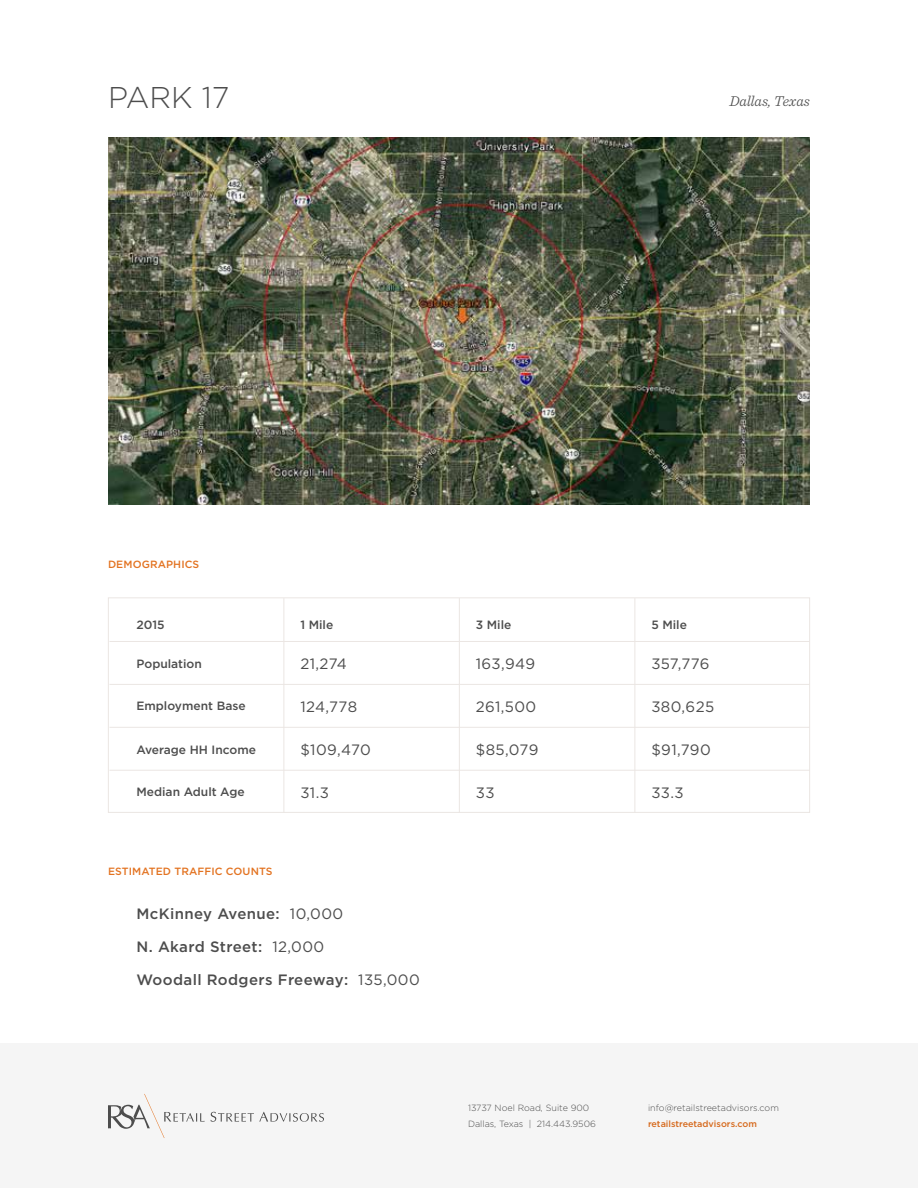
<style>
.page{position:relative;width:918px;height:1188px;background:#fff}
.page>*{position:absolute;margin:0;border:0;box-sizing:border-box;transform-origin:0 0}
.t1{font:300 30px "Gotham";color:#4d4d4d}
.t2{font:15px "Gotham";letter-spacing:.025em;color:#4d4d4d}
.t3{font:500 15px "Gotham";letter-spacing:.025em;color:#4d4d4d}
.t4{font:italic 300 15px "Sentinel";color:#4d4d4d}
.t5{font:500 12px "Gotham";color:#4d4d4d}
.t6{font:500 10.5px "Gotham";letter-spacing:.01em;color:#e37321}
.t7{font:300 9px/16.2px "Gotham";color:#4d4d4d}
.t8{font:500 9px "Gotham";color:#d6691c}
.s1{font-weight:400}
</style>
<div class="page">
<div style="left:0;top:1044px;width:918px;height:144px;background:#f5f5f5"></div>
<svg style="left:108px;top:1094px;width:216px;height:44px"></svg>
<img style="left:108px;top:137px;width:702px;height:367px">
<div style="left:108px;top:597px;width:702px;height:216px;border:1px solid #ebe6e3"></div>
<hr style="left:459px;top:598px;width:1px;height:215px;background:#ebe6e3">
<hr style="left:634px;top:598px;width:1px;height:215px;background:#ebe6e3">
<hr style="left:284px;top:598px;width:1px;height:215px;background:#ebe6e3">
<hr style="left:109px;top:641px;width:701px;height:1px;background:#ebe6e3">
<hr style="left:109px;top:684px;width:701px;height:1px;background:#ebe6e3">
<hr style="left:109px;top:727px;width:701px;height:1px;background:#ebe6e3">
<hr style="left:109px;top:770px;width:701px;height:1px;background:#ebe6e3">
<h1 class="t1" style="left:108px;top:78px;width:123px">PARK 17</h1>
<h2 class="t4" style="left:729px;top:90px;width:82px">Dallas, Texas</h2>
<p class="t6" style="left:108px;top:557px;width:93px">DEMOGRAPHICS</p>
<h3 class="t5" style="left:136px;top:617px;width:30px">2015</h3>
<h3 class="t5" style="left:300px;top:617px;width:34px">1 Mile</h3>
<h2 class="t2" style="left:300px;top:654px;width:48px">21,274</h2>
<h3 class="t5" style="left:136px;top:656px;width:67px">Population</h3>
<h3 class="t5" style="left:136px;top:698px;width:111px">Employment Base</h3>
<h3 class="t5" style="left:136px;top:741px;width:121px">Average HH Income</h3>
<h3 class="t5" style="left:136px;top:784px;width:110px">Median Adult Age</h3>
<h2 class="t2" style="left:300px;top:697px;width:58px">124,778</h2>
<h2 class="t2" style="left:300px;top:740px;width:72px">$109,470</h2>
<h2 class="t2" style="left:300px;top:783px;width:30px">31.3</h2>
<p class="t6" style="left:108px;top:865px;width:166px">ESTIMATED TRAFFIC COUNTS</p>
<h2 class="t3" style="left:136px;top:904px;width:208px">McKinney Avenue: <span class="s1">10,000</span></h2>
<h2 class="t3" style="left:136px;top:937px;width:189px">N. Akard Street: <span class="s1">12,000</span></h2>
<h2 class="t3" style="left:136px;top:970px;width:285px">Woodall Rodgers Freeway: <span class="s1">135,000</span></h2>
<h3 class="t5" style="left:476px;top:617px;width:37px">3 Mile</h3>
<h2 class="t2" style="left:476px;top:654px;width:61px">163,949</h2>
<h2 class="t2" style="left:476px;top:697px;width:62px">261,500</h2>
<h2 class="t2" style="left:476px;top:740px;width:64px">$85,079</h2>
<h2 class="t2" style="left:476px;top:783px;width:20px">33</h2>
<h3 class="t5" style="left:651px;top:617px;width:37px">5 Mile</h3>
<h2 class="t2" style="left:651px;top:654px;width:60px">357,776</h2>
<h2 class="t2" style="left:651px;top:697px;width:64px">380,625</h2>
<h2 class="t2" style="left:651px;top:740px;width:61px">$91,790</h2>
<h2 class="t2" style="left:651px;top:783px;width:34px">33.3</h2>
<p class="t7" style="left:468px;top:1099px;width:129px">13737 Noel Road, Suite 900<br>Dallas, Texas | 214.443.9506</p>
<p class="t7" style="left:648px;top:1099px;width:132px">info@retailstreetadvisors.com</p>
<p class="t8" style="left:648px;top:1118px;width:110px">retailstreetadvisors.com</p>
</div>
